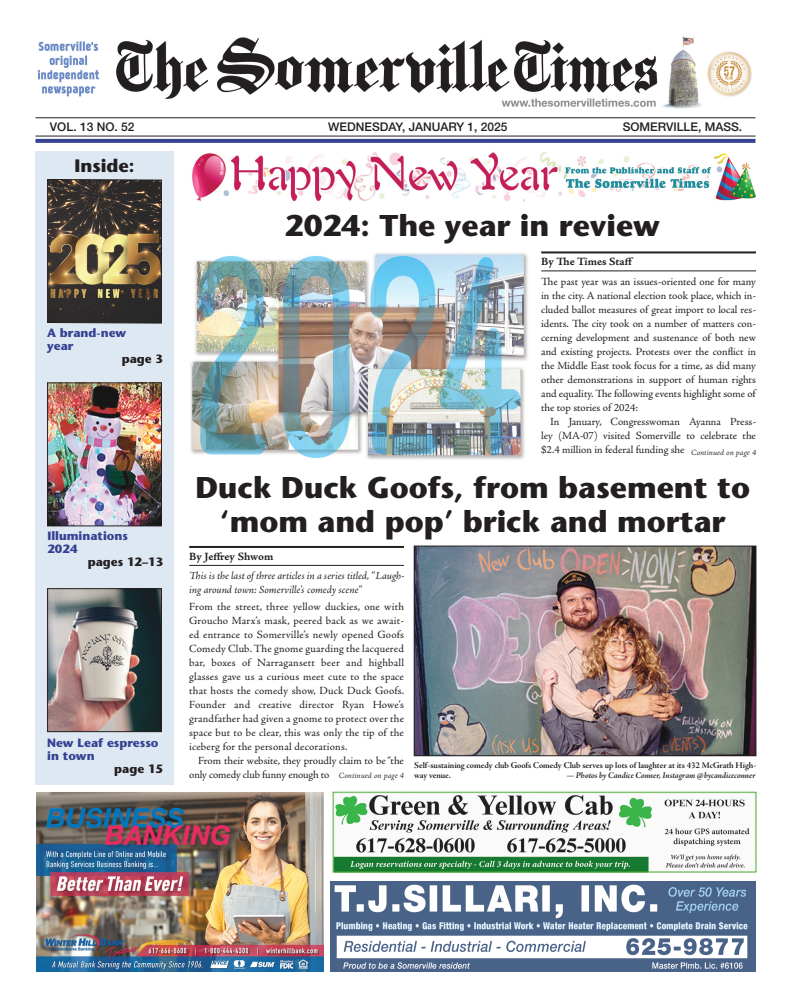
<style>
.page{position:relative;width:792px;height:1008px;background:#fff}
.page>*{position:absolute;margin:0;border:0;box-sizing:border-box;transform-origin:0 0}
.Subhead{font:700 30px/34px "Stone Sans Std";color:#231f20;text-align:center}
.t1{font:700 18px "Stone Sans Std";color:#231f20}
.t2{font:700 12px/13px "Stone Sans Std";color:#364292}
.t3{font:500 12px "Helvetica Neue LT Std";color:#231f20}
.t4{font:700 12px "Stone Sans Std";color:#231f20}
.Body_No_Indent{font:11px/14px "Adobe Jenson Pro";letter-spacing:.01em;color:#231f20;text-align:justify}
.Body{font:11px/14px "Adobe Jenson Pro";letter-spacing:-.005em;color:#231f20;text-align:justify}
.Body_No_Indent-2{font:italic 11px/14px "Adobe Jenson Pro";letter-spacing:-.005em;color:#231f20}
.Byline{font:11px "Adobe Jenson Pro Bold Capt";letter-spacing:-.01em;color:#231f20}
.Photo_caption{font:9px/10px "Adobe Jenson Pro Bold Subh";letter-spacing:-.005em;color:#231f20}
.Photo_caption-2{font:9px "Adobe Jenson Pro Bold It Subh";letter-spacing:-.005em;color:#231f20}
.Continued_Page{font:8px "Adobe Jenson Pro Lt It Capt";color:#231f20}
</style>
<div class="page">
<svg style="left:36px;top:139px;width:720px;height:4px;background:#3b4795"></svg>
<hr style="left:36px;top:117px;width:720px;height:1px;background:#231f20">
<hr style="left:36px;top:136px;width:720px;height:1px;background:#231f20">
<div style="left:36px;top:152px;width:138px;height:633px;background:#dde8f3"></div>
<svg style="left:47px;top:179px;width:115px;height:145px;background:#5f533f"></svg>
<img style="left:49px;top:590px;width:111px;height:140px">
<div style="left:47px;top:588px;width:115px;height:144px;border:1px solid #231f20"></div>
<img style="left:49px;top:384px;width:111px;height:140px">
<div style="left:47px;top:382px;width:115px;height:144px;border:1px solid #231f20"></div>
<img style="left:330px;top:882px;width:425px;height:90px">
<img style="left:37px;top:36px;width:715px;height:73px">
<hr style="left:541px;top:251px;width:215px;height:2px;background:#231f20">
<hr style="left:541px;top:271px;width:215px;height:1px;background:#231f20">
<hr style="left:189px;top:546px;width:215px;height:2px;background:#231f20">
<hr style="left:189px;top:565px;width:215px;height:1px;background:#231f20">
<img style="left:416px;top:548px;width:338px;height:206px">
<div style="left:414px;top:546px;width:342px;height:210px;border:1px solid #231f20"></div>
<img style="left:36px;top:792px;width:288px;height:180px">
<img style="left:192px;top:152px;width:564px;height:50px">
<img style="left:335px;top:795px;width:415px;height:75px">
<div style="left:333px;top:792px;width:423px;height:80px;border:1px solid #4fad2f"></div>
<img style="left:190px;top:253px;width:338px;height:207px">
<p class="t3" style="left:50px;top:120px;width:86px">VOL. 13 NO. 52</p>
<p class="t3" style="left:328px;top:120px;width:181px">WEDNESDAY, JANUARY 1, 2025</p>
<p class="t3" style="left:623px;top:120px;width:121px">SOMERVILLE, MASS.</p>
<p class="t1" style="left:75px;top:155px;width:61px">Inside:</p>
<p class="t2" style="left:47px;top:327px;width:81px">A brand-new</p>
<p class="t2" style="left:47px;top:340px;width:28px">year</p>
<p class="t4" style="left:122px;top:352px;width:43px">page 3</p>
<p class="t2" style="left:47px;top:530px;width:82px">Illuminations</p>
<p class="t2" style="left:47px;top:543px;width:32px">2024</p>
<p class="t4" style="left:88px;top:555px;width:77px">pages 12–13</p>
<p class="t2" style="left:47px;top:736px;width:113px">New Leaf espresso in town</p>
<p class="t4" style="left:114px;top:761px;width:50px">page 15</p>
<p class="Subhead" style="left:285px;top:209px;width:377px">2024: The year in review</p>
<p class="Byline" style="left:541px;top:255px;width:94px">By The Times Staff</p>
<p class="Body_No_Indent" style="left:541px;top:274px;width:216px">The past year was an issues-oriented one for many in the city. A national election took place, which in&shy;cluded ballot measures of great import to local res&shy;idents. The city took on a number of matters con&shy;cerning development and sustenance of both new and existing projects. Protests over the conflict in the Middle East took focus for a time, as did many other demonstrations in support of human rights and equality. The following events highlight some of the top stories of 2024:</p>
<p class="Body" style="left:541px;top:414px;width:216px;text-indent:9px">In January, Congresswoman Ayanna Press&shy;ley (MA-07) visited Somerville to celebrate the $2.4 million in federal funding she</p>
<p class="Continued_Page" style="left:691px;top:448px;width:67px">Continued on page 4</p>
<p class="Subhead" style="left:195px;top:471px;width:556px">Duck Duck Goofs, from basement to ‘mom and pop’ brick and mortar</p>
<p class="Byline" style="left:189px;top:550px;width:86px">By Jeffrey Shwom</p>
<p class="Body_No_Indent-2" style="left:189px;top:569px;width:216px">This is the last of three articles in a series titled, “Laugh&shy;ing around town: Somerville’s comedy scene”</p>
<p class="Body_No_Indent" style="left:189px;top:600px;width:217px">From the street, three yellow duckies, one with Groucho Marx’s mask, peered back as we await&shy;ed entrance to Somerville’s newly opened Goofs Comedy Club. The gnome guarding the lacquered bar, boxes of Narragansett beer and highball glasses gave us a curious meet cute to the space that hosts the comedy show, Duck Duck Goofs.<br>Founder and creative director Ryan Howe’s grandfather had given a gnome to protect over the space but to be clear, this was only the tip of the iceberg for the personal decorations.</p>
<p class="Body" style="left:189px;top:754px;width:216px;text-indent:9px">From their website, they proudly claim to be “the only comedy club funny enough to</p>
<p class="Continued_Page" style="left:339px;top:771px;width:67px">Continued on page 4</p>
<p class="Photo_caption" style="left:414px;top:760px;width:343px">Self-sustaining comedy club Goofs Comedy Club serves up lots of laughter at its 432 McGrath High&shy;way venue.</p>
<p class="Photo_caption-2" style="left:566px;top:770px;width:191px">— Photos by Candice Conner, Instagram @bycandiceconner</p>
</div>
